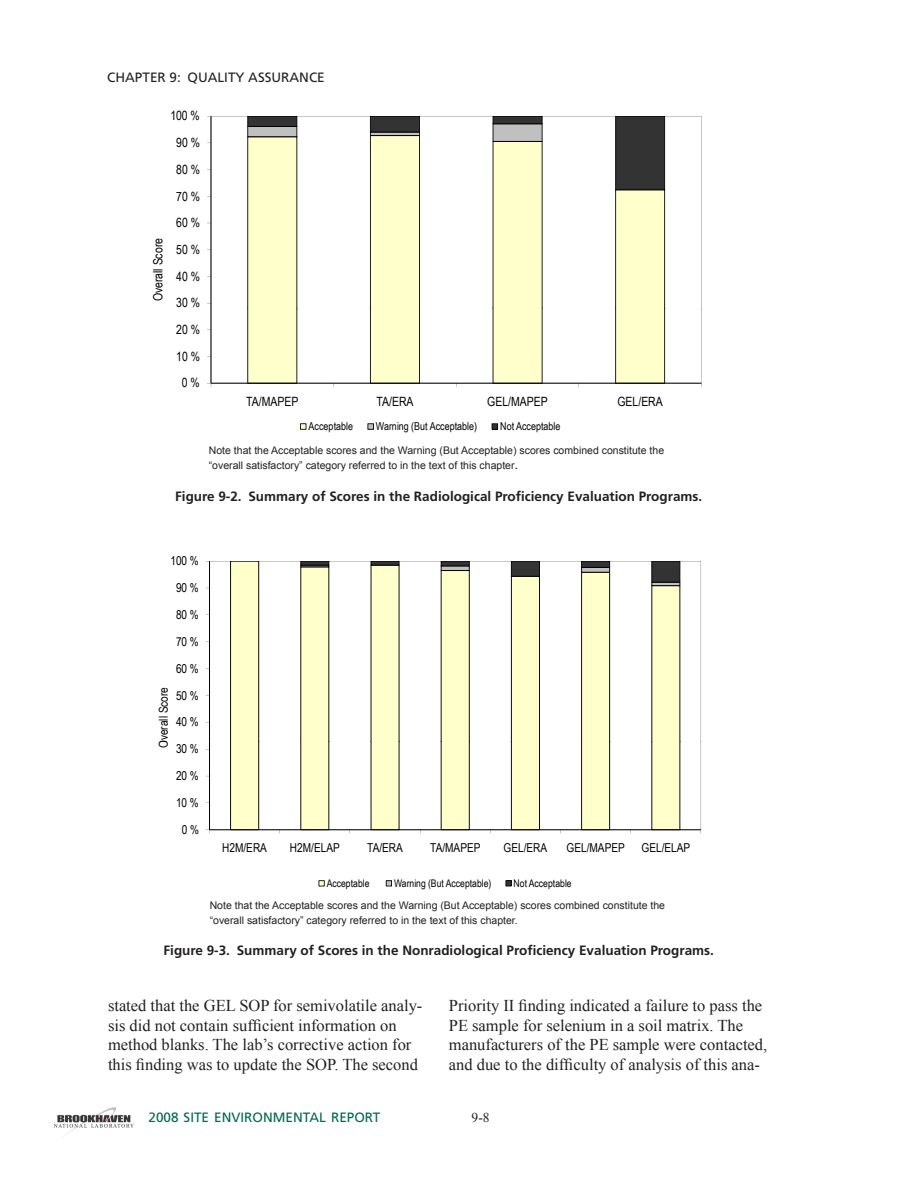
<style>
.page{position:relative;width:918px;height:1188px;background:#fff}
.page>*{position:absolute;margin:0;border:0;box-sizing:border-box;transform-origin:0 0}
.t1{font:16.5px/19.5px "Times New Roman";color:#231f20}
.Figure_caption_PGA{font:700 13.5px "Frutiger LT Std";color:#231f20}
.t2{font:13.5px "Frutiger LT Std";color:#01674d}
.t3{font:13.5px "Frutiger LT Std";color:#231f20}
.t4{font:13.5px "Times New Roman";color:#231f20}
.t5{font:12.75px "Arial Narrow";color:#000}
.t6{font:12.3px "Arial Narrow";color:#000}
.t7{font:10.95px "Arial Narrow";letter-spacing:.005em;color:#000}
.Figure_caption_PGA-2{font:10.5px/15px "Arial";color:#231f20}
.t8{font:10.5px "Arial Narrow";letter-spacing:.005em;color:#000}
.s1{font-size:13.5px}
</style>
<div class="page">
<img style="left:54px;top:1107px;width:80px;height:29px">
<svg style="left:212px;top:116px;width:490px;height:187px"></svg>
<svg style="left:247px;top:190px;width:418px;height:113px"></svg>
<svg style="left:247px;top:116px;width:418px;height:74px"></svg>
<hr style="left:211px;top:116px;width:1px;height:193px;background:#000">
<svg style="left:207px;top:303px;width:495px;height:84px"></svg>
<svg style="left:300px;top:423px;width:6px;height:7px"></svg>
<svg style="left:367px;top:423px;width:7px;height:7px"></svg>
<svg style="left:492px;top:423px;width:6px;height:7px"></svg>
<svg style="left:210px;top:561px;width:491px;height:181px"></svg>
<svg style="left:230px;top:561px;width:450px;height:181px"></svg>
<svg style="left:300px;top:561px;width:380px;height:25px"></svg>
<hr style="left:209px;top:561px;width:1px;height:181px;background:#000">
<svg style="left:206px;top:742px;width:495px;height:91px"></svg>
<svg style="left:318px;top:880px;width:7px;height:6px"></svg>
<svg style="left:386px;top:880px;width:6px;height:6px"></svg>
<svg style="left:505px;top:880px;width:7px;height:6px"></svg>
<p class="t3" style="left:107px;top:70px;width:18px">CHAPTER</p>
<p class="t3" style="left:170px;top:70px;width:88px">9: QUALITY ASSU</p>
<p class="t3" style="left:281px;top:70px;width:45px">RANCE</p>
<p class="t5" style="left:170px;top:107px;width:31px">100 %</p>
<p class="t5" style="left:176px;top:133px;width:25px">90 %</p>
<p class="t5" style="left:176px;top:160px;width:25px">80 %</p>
<p class="t5" style="left:176px;top:187px;width:25px">70 %</p>
<p class="t5" style="left:149px;top:301px;width:65px;rotate:-90deg">Overall Score</p>
<p class="t5" style="left:176px;top:213px;width:25px">60 %</p>
<p class="t5" style="left:176px;top:240px;width:25px">50 %</p>
<p class="t5" style="left:176px;top:267px;width:25px">40 %</p>
<p class="t5" style="left:176px;top:293px;width:25px">30 %</p>
<p class="t5" style="left:176px;top:320px;width:25px">20 %</p>
<p class="t5" style="left:176px;top:347px;width:25px">10 %</p>
<p class="t5" style="left:182px;top:374px;width:19px">0 %</p>
<p class="t5" style="left:246px;top:392px;width:54px">TA/MAPEP</p>
<p class="t5" style="left:376px;top:392px;width:39px">TA/ERA</p>
<p class="t5" style="left:487px;top:392px;width:62px">GEL/MAPEP</p>
<p class="t5" style="left:617px;top:392px;width:47px">GEL/ERA</p>
<p class="t7" style="left:309px;top:418px;width:46px">Acceptable</p>
<p class="t7" style="left:376px;top:418px;width:103px">Warning (But Acceptable)</p>
<p class="t7" style="left:500px;top:418px;width:62px">Not Acceptable</p>
<p class="Figure_caption_PGA-2" style="left:209px;top:443px;width:457px">Note that the Acceptable scores and the Warning (But Acceptable) scores combined constitute the “overall satisfactory” category referred to in the text of this chapter<span class="s1">.</span></p>
<p class="Figure_caption_PGA" style="left:175px;top:489px;width:529px">Figure 9-2. Summary of Scores in the Radiological Proficiency Evaluation Programs.</p>
<p class="t6" style="left:170px;top:552px;width:30px">100 %</p>
<p class="t6" style="left:176px;top:579px;width:24px">90 %</p>
<p class="t6" style="left:176px;top:606px;width:24px">80 %</p>
<p class="t6" style="left:176px;top:633px;width:24px">70 %</p>
<p class="t6" style="left:176px;top:659px;width:24px">60 %</p>
<p class="t6" style="left:154px;top:748px;width:62px;rotate:-90deg">Overall Score</p>
<p class="t6" style="left:176px;top:686px;width:24px">50 %</p>
<p class="t6" style="left:176px;top:713px;width:24px">40 %</p>
<p class="t6" style="left:176px;top:740px;width:24px">30 %</p>
<p class="t6" style="left:176px;top:767px;width:24px">20 %</p>
<p class="t6" style="left:176px;top:794px;width:24px">10 %</p>
<p class="t6" style="left:182px;top:820px;width:19px">0 %</p>
<p class="t6" style="left:222px;top:839px;width:46px">H2M/ERA</p>
<p class="t6" style="left:290px;top:839px;width:51px">H2M/ELAP</p>
<p class="t6" style="left:367px;top:839px;width:37px">TA/ERA</p>
<p class="t6" style="left:430px;top:839px;width:52px">TA/MAPEP</p>
<p class="t6" style="left:504px;top:839px;width:45px">GEL/ERA</p>
<p class="t6" style="left:567px;top:839px;width:60px">GEL/MAPEP</p>
<p class="t6" style="left:642px;top:839px;width:50px">GEL/ELAP</p>
<p class="t8" style="left:327px;top:875px;width:44px">Acceptable</p>
<p class="t8" style="left:394px;top:875px;width:99px">Warning (But Acceptable)</p>
<p class="t8" style="left:514px;top:875px;width:60px">Not Acceptable</p>
<p class="Figure_caption_PGA-2" style="left:210px;top:898px;width:457px">Note that the Acceptable scores and the Warning (But Acceptable) scores combined constitute the “overall satisfactory” category referred to in the text of this chapter.</p>
<p class="Figure_caption_PGA" style="left:164px;top:943px;width:552px">Figure 9-3. Summary of Scores in the Nonradiological Proficiency Evaluation Programs.</p>
<p class="t1" style="left:108px;top:995px;width:316px">stated that the GEL SOP for semivolatile analy&shy;sis did not contain sufficient information on method blanks. The lab’s corrective action for this finding was to update the SOP. The second</p>
<p class="t1" style="left:449px;top:995px;width:320px">Priority II finding indicated a failure to pass the PE sample for selenium in a soil matrix. The manufacturers of the PE sample were contacted, and due to the difficulty of analysis of this ana-</p>
<p class="t2" style="left:148px;top:1110px;width:233px">2008 SITE E NVIRONMENTAL REPORT</p>
<p class="t4" style="left:472px;top:1109px;width:13px">9-</p>
</div>
